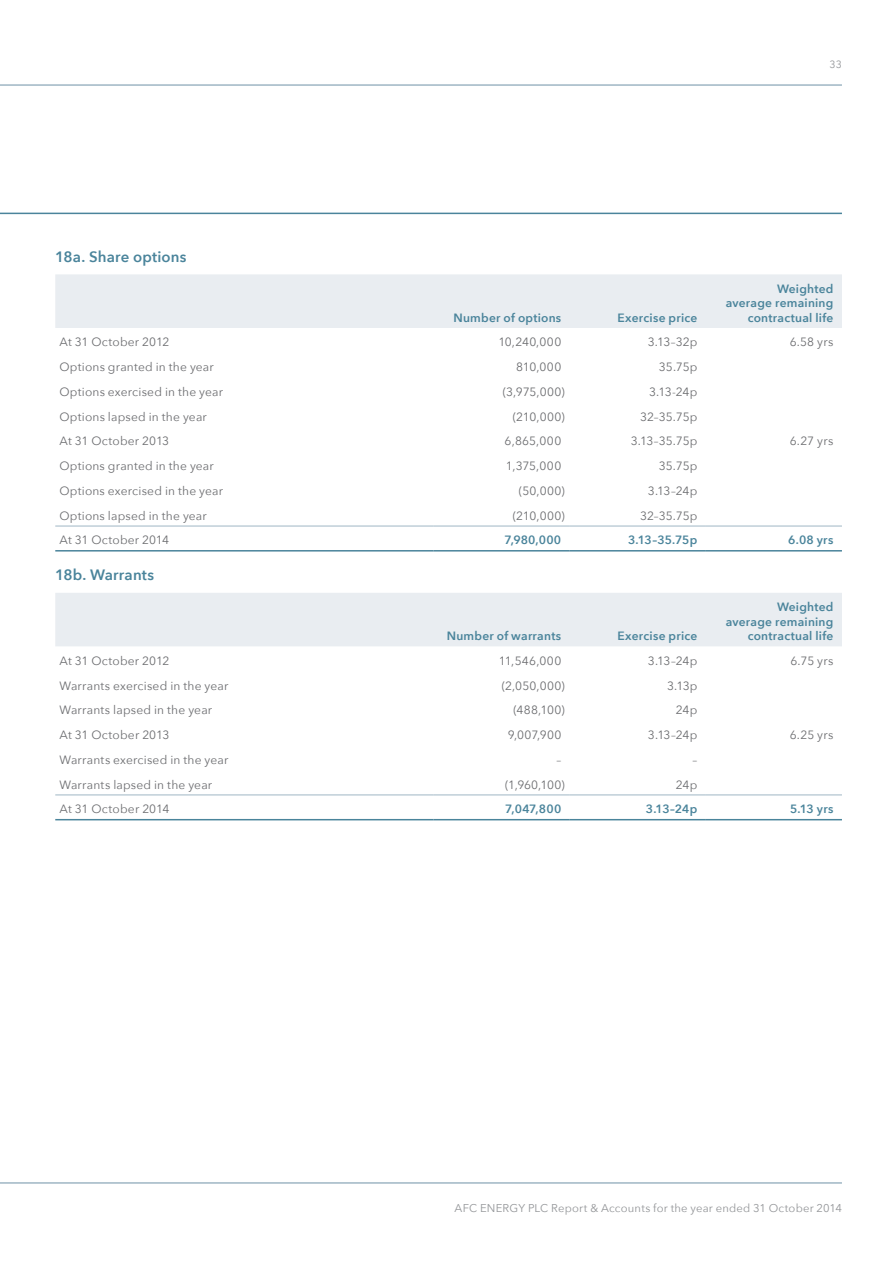
<style>
.page{position:relative;width:893px;height:1263px;background:#fff}
.page>*{position:absolute;margin:0;border:0;box-sizing:border-box;transform-origin:0 0}
.t1{font:600 15px "Avenir Next";letter-spacing:.01em;color:#4a849b}
.t2{font:12px "Avenir Next";letter-spacing:.015em;color:#6c6d70}
.t3{font:600 12px/14.4px "Avenir Next";letter-spacing:.02em;color:#4a849b;text-align:right}
.t4{font:11.25px "Avenir Next";letter-spacing:.015em;color:#939598}
.t5{font:10.5px "Avenir Next";color:#939598}
</style>
<div class="page">
<hr style="left:0;top:84px;width:842px;height:2px;background:#9fb6c4">
<hr style="left:0;top:1182px;width:842px;height:2px;background:#9fb6c4">
<hr style="left:0;top:213px;width:842px;height:1px;background:#4a849b">
<div style="left:55px;top:274px;width:787px;height:54px;background:#e9edf1"></div>
<hr style="left:55px;top:526px;width:379px;height:1px;background:#9fb6c4">
<hr style="left:434px;top:526px;width:136px;height:1px;background:#9fb6c4">
<hr style="left:570px;top:526px;width:136px;height:1px;background:#9fb6c4">
<hr style="left:706px;top:526px;width:136px;height:1px;background:#9fb6c4">
<hr style="left:55px;top:550px;width:379px;height:1px;background:#4a849b">
<hr style="left:434px;top:550px;width:136px;height:1px;background:#4a849b">
<hr style="left:570px;top:550px;width:136px;height:1px;background:#4a849b">
<hr style="left:706px;top:550px;width:136px;height:1px;background:#4a849b">
<div style="left:55px;top:593px;width:787px;height:53px;background:#e9edf1"></div>
<hr style="left:55px;top:794px;width:379px;height:1px;background:#9fb6c4">
<hr style="left:434px;top:794px;width:136px;height:1px;background:#9fb6c4">
<hr style="left:570px;top:794px;width:136px;height:1px;background:#9fb6c4">
<hr style="left:706px;top:794px;width:136px;height:1px;background:#9fb6c4">
<hr style="left:55px;top:819px;width:379px;height:1px;background:#4a849b">
<hr style="left:434px;top:819px;width:136px;height:1px;background:#4a849b">
<hr style="left:570px;top:819px;width:136px;height:1px;background:#4a849b">
<hr style="left:706px;top:819px;width:136px;height:1px;background:#4a849b">
<p class="t1" style="left:55px;top:244px;width:133px">18a. Share options</p>
<p class="t5" style="left:830px;top:56px;width:14px">33</p>
<p class="t3" style="left:453px;top:310px;width:109px">Number of options</p>
<p class="t3" style="left:617px;top:310px;width:81px">Exercise price</p>
<p class="t3" style="left:726px;top:281px;width:109px">Weighted<br>average remaining contractual life</p>
<p class="t2" style="left:60px;top:332px;width:111px">At 31 October 2012</p>
<p class="t2" style="left:498px;top:332px;width:64px">10,240,000</p>
<p class="t2" style="left:648px;top:332px;width:51px">3.13–32p</p>
<p class="t2" style="left:790px;top:332px;width:45px">6.58 yrs</p>
<p class="t2" style="left:60px;top:357px;width:156px">Options granted in the year</p>
<p class="t2" style="left:516px;top:357px;width:47px">810,000</p>
<p class="t2" style="left:659px;top:357px;width:40px">35.75p</p>
<p class="t2" style="left:60px;top:382px;width:165px">Options exercised in the year</p>
<p class="t2" style="left:503px;top:382px;width:64px">(3,975,000)</p>
<p class="t2" style="left:649px;top:382px;width:50px">3.13-24p</p>
<p class="t2" style="left:60px;top:406px;width:149px">Options lapsed in the year</p>
<p class="t2" style="left:513px;top:406px;width:54px">(210,000)</p>
<p class="t2" style="left:640px;top:406px;width:59px">32–35.75p</p>
<p class="t2" style="left:60px;top:431px;width:111px">At 31 October 2013</p>
<p class="t2" style="left:504px;top:431px;width:58px">6,865,000</p>
<p class="t2" style="left:631px;top:431px;width:68px">3.13–35.75p</p>
<p class="t2" style="left:790px;top:431px;width:45px">6.27 yrs</p>
<p class="t2" style="left:60px;top:456px;width:156px">Options granted in the year</p>
<p class="t2" style="left:506px;top:456px;width:57px">1,375,000</p>
<p class="t2" style="left:659px;top:456px;width:40px">35.75p</p>
<p class="t2" style="left:60px;top:481px;width:165px">Options exercised in the year</p>
<p class="t2" style="left:519px;top:481px;width:47px">(50,000)</p>
<p class="t2" style="left:648px;top:481px;width:51px">3.13–24p</p>
<p class="t2" style="left:60px;top:505px;width:149px">Options lapsed in the year</p>
<p class="t2" style="left:513px;top:505px;width:54px">(210,000)</p>
<p class="t2" style="left:640px;top:505px;width:59px">32–35.75p</p>
<p class="t2" style="left:60px;top:530px;width:111px">At 31 October 2014</p>
<p class="t3" style="left:504px;top:533px;width:58px">7,980,000</p>
<p class="t3" style="left:628px;top:533px;width:71px">3.13–35.75p</p>
<p class="t3" style="left:788px;top:533px;width:47px">6.08 yrs</p>
<p class="t1" style="left:55px;top:562px;width:100px">18b. Warrants</p>
<p class="t3" style="left:447px;top:628px;width:116px">Number of warrants</p>
<p class="t3" style="left:617px;top:628px;width:81px">Exercise price</p>
<p class="t3" style="left:726px;top:599px;width:109px">Weighted<br>average remaining contractual life</p>
<p class="t2" style="left:60px;top:650px;width:111px">At 31 October 2012</p>
<p class="t2" style="left:499px;top:650px;width:64px">11,546,000</p>
<p class="t2" style="left:648px;top:650px;width:51px">3.13–24p</p>
<p class="t2" style="left:790px;top:650px;width:44px">6.75 yrs</p>
<p class="t2" style="left:60px;top:675px;width:170px">Warrants exercised in the year</p>
<p class="t2" style="left:502px;top:675px;width:65px">(2,050,000)</p>
<p class="t2" style="left:667px;top:675px;width:32px">3.13p</p>
<p class="t2" style="left:60px;top:700px;width:154px">Warrants lapsed in the year</p>
<p class="t2" style="left:513px;top:700px;width:53px">(488,100)</p>
<p class="t2" style="left:676px;top:700px;width:23px">24p</p>
<p class="t2" style="left:60px;top:725px;width:111px">At 31 October 2013</p>
<p class="t2" style="left:508px;top:725px;width:55px">9,007,900</p>
<p class="t2" style="left:648px;top:725px;width:51px">3.13–24p</p>
<p class="t2" style="left:790px;top:725px;width:45px">6.25 yrs</p>
<p class="t2" style="left:60px;top:749px;width:170px">Warrants exercised in the year</p>
<p class="t2" style="left:556px;top:749px;width:6px">–</p>
<p class="t2" style="left:693px;top:749px;width:6px">–</p>
<p class="t2" style="left:60px;top:774px;width:154px">Warrants lapsed in the year</p>
<p class="t2" style="left:505px;top:774px;width:61px">(1,960,100)</p>
<p class="t2" style="left:676px;top:774px;width:23px">24p</p>
<p class="t2" style="left:60px;top:799px;width:111px">At 31 October 2014</p>
<p class="t3" style="left:505px;top:802px;width:57px">7,047,800</p>
<p class="t3" style="left:646px;top:802px;width:53px">3.13–24p</p>
<p class="t3" style="left:790px;top:802px;width:45px">5.13 yrs</p>
<p class="t4" style="left:455px;top:1198px;width:389px">AFC ENERGY PLC Report &amp; Accounts for the year ended 31 October 2014</p>
</div>
